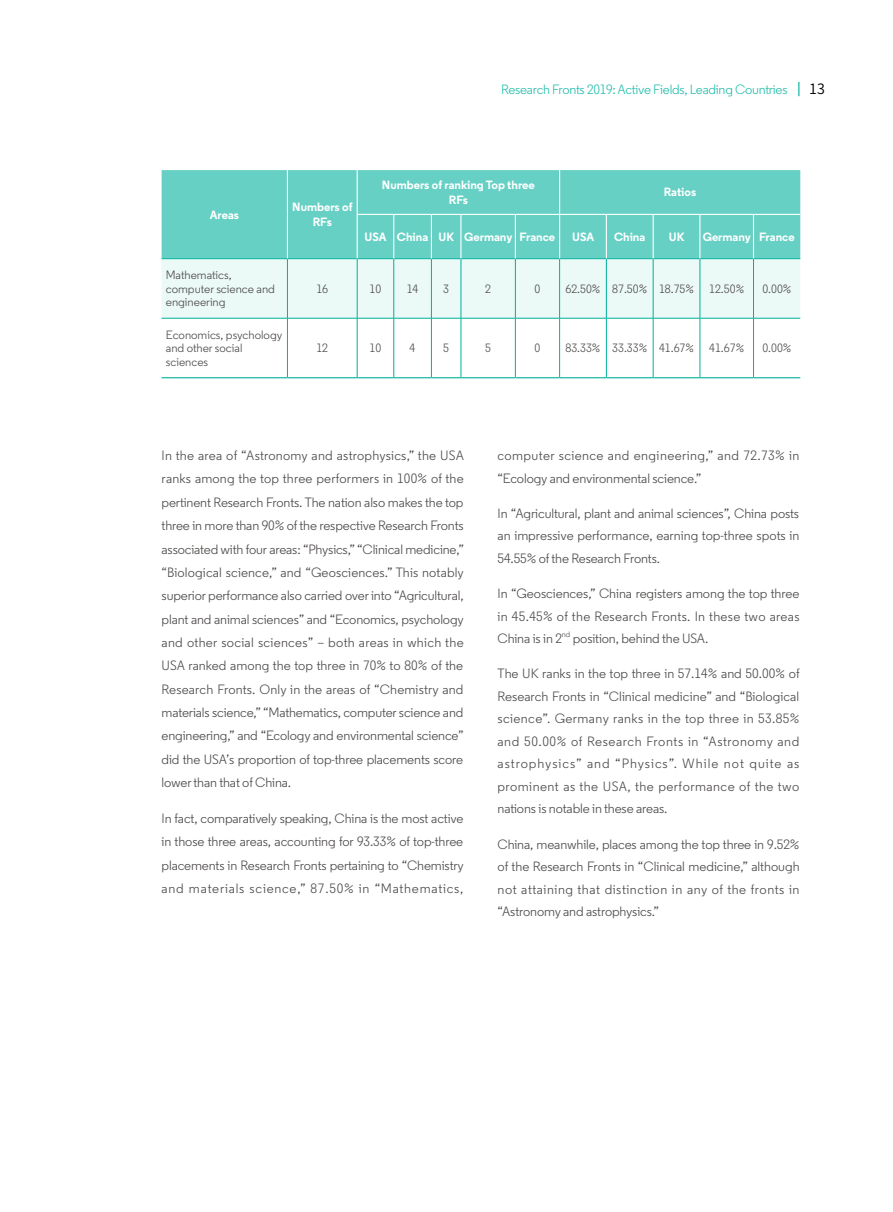
<style>
.page{position:relative;width:893px;height:1212px;background:#fff}
.page>*{position:absolute;margin:0;border:0;box-sizing:border-box;transform-origin:0 0}
.t1{font:14.25px "Source Han Sans CN";color:#000}
.t2{font:13.5px/23.4px "Regular Clarivate";letter-spacing:-.005em;color:#4c4948;text-align:justify}
.t3{font:13.5px/22.5px "Regular Clarivate";letter-spacing:.025em;color:#4c4948}
.t4{font:13.5px "Regular Clarivate";letter-spacing:-.02em;color:#26bdab}
.t5{font:12px/13.5px "Regular Clarivate";color:#4c4948}
.t6{font:700 12px/15px "Regular Clarivate";color:#fff;text-align:center}
.t7{font:7.8px "Regular Clarivate";color:#4c4948}
</style>
<div class="page">
<div style="left:162px;top:170px;width:638px;height:88px;background:#66d0c4"></div>
<div style="left:162px;top:259px;width:638px;height:59px;background:#ebf9f7"></div>
<hr style="left:162px;top:258px;width:125px;height:1px;background:#00b19c">
<hr style="left:287px;top:258px;width:70px;height:1px;background:#00b19c">
<hr style="left:357px;top:258px;width:37px;height:1px;background:#00b19c">
<hr style="left:394px;top:258px;width:37px;height:1px;background:#00b19c">
<hr style="left:431px;top:258px;width:30px;height:1px;background:#00b19c">
<hr style="left:461px;top:258px;width:54px;height:1px;background:#00b19c">
<hr style="left:515px;top:258px;width:45px;height:1px;background:#00b19c">
<hr style="left:560px;top:258px;width:46px;height:1px;background:#00b19c">
<hr style="left:606px;top:258px;width:47px;height:1px;background:#00b19c">
<hr style="left:653px;top:258px;width:47px;height:1px;background:#00b19c">
<hr style="left:700px;top:258px;width:53px;height:1px;background:#00b19c">
<hr style="left:753px;top:258px;width:47px;height:1px;background:#00b19c">
<hr style="left:287px;top:259px;width:1px;height:59px;background:#00b19c">
<hr style="left:357px;top:259px;width:1px;height:59px;background:#00b19c">
<hr style="left:393px;top:259px;width:1px;height:59px;background:#00b19c">
<hr style="left:431px;top:259px;width:1px;height:59px;background:#00b19c">
<hr style="left:461px;top:259px;width:1px;height:59px;background:#00b19c">
<hr style="left:515px;top:259px;width:1px;height:59px;background:#00b19c">
<hr style="left:559px;top:259px;width:1px;height:59px;background:#00b19c">
<hr style="left:606px;top:259px;width:1px;height:59px;background:#00b19c">
<hr style="left:653px;top:259px;width:1px;height:59px;background:#00b19c">
<hr style="left:700px;top:259px;width:1px;height:59px;background:#00b19c">
<hr style="left:753px;top:259px;width:1px;height:59px;background:#00b19c">
<hr style="left:162px;top:318px;width:125px;height:1px;background:#00b19c">
<hr style="left:287px;top:318px;width:70px;height:1px;background:#00b19c">
<hr style="left:287px;top:318px;width:1px;height:59px;background:#00b19c">
<hr style="left:357px;top:318px;width:37px;height:1px;background:#00b19c">
<hr style="left:357px;top:318px;width:1px;height:59px;background:#00b19c">
<hr style="left:394px;top:318px;width:37px;height:1px;background:#00b19c">
<hr style="left:393px;top:318px;width:1px;height:59px;background:#00b19c">
<hr style="left:431px;top:318px;width:30px;height:1px;background:#00b19c">
<hr style="left:431px;top:318px;width:1px;height:59px;background:#00b19c">
<hr style="left:461px;top:318px;width:54px;height:1px;background:#00b19c">
<hr style="left:461px;top:318px;width:1px;height:59px;background:#00b19c">
<hr style="left:515px;top:318px;width:45px;height:1px;background:#00b19c">
<hr style="left:515px;top:318px;width:1px;height:59px;background:#00b19c">
<hr style="left:560px;top:318px;width:46px;height:1px;background:#00b19c">
<hr style="left:559px;top:318px;width:1px;height:59px;background:#00b19c">
<hr style="left:606px;top:318px;width:47px;height:1px;background:#00b19c">
<hr style="left:606px;top:318px;width:1px;height:59px;background:#00b19c">
<hr style="left:653px;top:318px;width:47px;height:1px;background:#00b19c">
<hr style="left:653px;top:318px;width:1px;height:59px;background:#00b19c">
<hr style="left:700px;top:318px;width:53px;height:1px;background:#00b19c">
<hr style="left:700px;top:318px;width:1px;height:59px;background:#00b19c">
<hr style="left:753px;top:318px;width:47px;height:1px;background:#00b19c">
<hr style="left:753px;top:318px;width:1px;height:59px;background:#00b19c">
<hr style="left:287px;top:170px;width:1px;height:44px;background:#fff">
<hr style="left:287px;top:214px;width:1px;height:44px;background:#fff">
<hr style="left:357px;top:170px;width:1px;height:44px;background:#fff">
<hr style="left:559px;top:170px;width:1px;height:44px;background:#fff">
<hr style="left:357px;top:214px;width:37px;height:1px;background:#fff">
<hr style="left:357px;top:215px;width:1px;height:43px;background:#fff">
<hr style="left:394px;top:214px;width:37px;height:1px;background:#fff">
<hr style="left:393px;top:215px;width:1px;height:43px;background:#fff">
<hr style="left:431px;top:214px;width:30px;height:1px;background:#fff">
<hr style="left:431px;top:215px;width:1px;height:43px;background:#fff">
<hr style="left:461px;top:214px;width:54px;height:1px;background:#fff">
<hr style="left:460px;top:215px;width:1px;height:43px;background:#fff">
<hr style="left:515px;top:214px;width:45px;height:1px;background:#fff">
<hr style="left:515px;top:215px;width:1px;height:43px;background:#fff">
<hr style="left:560px;top:214px;width:46px;height:1px;background:#fff">
<hr style="left:559px;top:215px;width:1px;height:43px;background:#fff">
<hr style="left:606px;top:214px;width:47px;height:1px;background:#fff">
<hr style="left:606px;top:215px;width:1px;height:43px;background:#fff">
<hr style="left:653px;top:214px;width:47px;height:1px;background:#fff">
<hr style="left:653px;top:215px;width:1px;height:43px;background:#fff">
<hr style="left:700px;top:214px;width:53px;height:1px;background:#fff">
<hr style="left:699px;top:215px;width:1px;height:43px;background:#fff">
<hr style="left:753px;top:214px;width:47px;height:1px;background:#fff">
<hr style="left:753px;top:215px;width:1px;height:43px;background:#fff">
<hr style="left:162px;top:377px;width:125px;height:1px;background:#00b19c">
<hr style="left:287px;top:377px;width:70px;height:1px;background:#00b19c">
<hr style="left:357px;top:377px;width:37px;height:1px;background:#00b19c">
<hr style="left:394px;top:377px;width:37px;height:1px;background:#00b19c">
<hr style="left:431px;top:377px;width:30px;height:1px;background:#00b19c">
<hr style="left:461px;top:377px;width:54px;height:1px;background:#00b19c">
<hr style="left:515px;top:377px;width:45px;height:1px;background:#00b19c">
<hr style="left:560px;top:377px;width:46px;height:1px;background:#00b19c">
<hr style="left:606px;top:377px;width:47px;height:1px;background:#00b19c">
<hr style="left:653px;top:377px;width:47px;height:1px;background:#00b19c">
<hr style="left:700px;top:377px;width:53px;height:1px;background:#00b19c">
<hr style="left:753px;top:377px;width:47px;height:1px;background:#00b19c">
<svg style="left:798px;top:82px;width:1px;height:14px"></svg>
<p class="t4" style="left:501px;top:81px;width:288px">Research Fronts 2019: Active Fields, Leading Countries</p>
<p class="t1" style="left:809px;top:81px;width:17px">13</p>
<p class="t6" style="left:210px;top:207px;width:31px">Areas</p>
<p class="t6" style="left:292px;top:199px;width:62px">Numbers of<br>RFs</p>
<p class="t6" style="left:382px;top:177px;width:154px">Numbers of ranking Top three<br>RFs</p>
<p class="t6" style="left:664px;top:185px;width:34px">Ratios</p>
<p class="t6" style="left:365px;top:229px;width:192px">USA China UK Germany France</p>
<p class="t6" style="left:572px;top:229px;width:23px">USA</p>
<p class="t6" style="left:614px;top:229px;width:33px">China</p>
<p class="t6" style="left:669px;top:229px;width:17px">UK</p>
<p class="t6" style="left:703px;top:229px;width:93px">Germany France</p>
<p class="t5" style="left:166px;top:268px;width:111px">Mathematics, computer science and engineering</p>
<p class="t5" style="left:166px;top:328px;width:118px">Economics, psychology and other social sciences</p>
<p class="t5" style="left:316px;top:282px;width:13px">16</p>
<p class="t5" style="left:370px;top:282px;width:13px">10</p>
<p class="t5" style="left:407px;top:282px;width:13px">14</p>
<p class="t5" style="left:443px;top:282px;width:7px">3</p>
<p class="t5" style="left:485px;top:282px;width:7px">2</p>
<p class="t5" style="left:534px;top:282px;width:7px">0</p>
<p class="t5" style="left:565px;top:282px;width:130px">62.50% 87.50% 18.75%</p>
<p class="t5" style="left:709px;top:282px;width:37px">12.50%</p>
<p class="t5" style="left:762px;top:282px;width:31px">0.00%</p>
<p class="t5" style="left:316px;top:341px;width:13px">12</p>
<p class="t5" style="left:370px;top:341px;width:13px">10</p>
<p class="t5" style="left:410px;top:341px;width:7px">4</p>
<p class="t5" style="left:443px;top:341px;width:7px">5</p>
<p class="t5" style="left:485px;top:341px;width:7px">5</p>
<p class="t5" style="left:534px;top:341px;width:7px">0</p>
<p class="t5" style="left:565px;top:341px;width:130px">83.33% 33.33% 41.67%</p>
<p class="t5" style="left:709px;top:341px;width:37px">41.67%</p>
<p class="t5" style="left:762px;top:341px;width:31px">0.00%</p>
<p class="t2" style="left:162px;top:444px;width:304px">In the area of “Astronomy and astrophysics,” the USA ranks among the top three performers in 100% of the pertinent Research Fronts. The nation also makes the top three in more than 90% of the respective Research Fronts associated with four areas: “Physics,” “Clinical medicine,” “Biological science,” and “Geosciences.” This notably superior performance also carried over into “Agricultural, plant and animal sciences” and “Economics, psychology and other social sciences” – both areas in which the USA ranked among the top three in 70% to 80% of the Research Fronts. Only in the areas of “Chemistry and materials science,” “Mathematics, computer science and engineering,” and “Ecology and environmental science” did the USA’s proportion of top-three placements score lower than that of China.</p>
<p class="t2" style="left:162px;top:807px;width:304px">In fact, comparatively speaking, China is the most active in those three areas, accounting for 93.33% of top-three placements in Research Fronts pertaining to “Chemistry and materials science,” 87.50% in “Mathematics,</p>
<p class="t3" style="left:497px;top:444px;width:303px">computer science and engineering,” and 72.73% in “Ecology and environmental science.”</p>
<p class="t2" style="left:497px;top:502px;width:303px;line-height:22.5px">In “Agricultural, plant and animal sciences”, China posts an impressive performance, earning top-three spots in 54.55% of the Research Fronts.</p>
<p class="t2" style="left:497px;top:582px;width:304px;line-height:22.5px">In “Geosciences,” China registers among the top three in 45.45% of the Research Fronts. In these two areas China is in 2</p>
<p class="t7" style="left:562px;top:629px;width:10px">nd</p>
<p class="t2" style="left:573px;top:627px;width:137px">position, behind the USA.</p>
<p class="t2" style="left:497px;top:662px;width:304px;line-height:22.5px">The UK ranks in the top three in 57.14% and 50.00% of Research Fronts in “Clinical medicine” and “Biological science”. Germany ranks in the top three in 53.85% and 50.00% of Research Fronts in “Astronomy and astrophysics” and “Physics”. While not quite as prominent as the USA, the performance of the two nations is notable in these areas.</p>
<p class="t2" style="left:497px;top:833px;width:304px;line-height:22.5px">China, meanwhile, places among the top three in 9.52% of the Research Fronts in “Clinical medicine,” although not attaining that distinction in any of the fronts in “Astronomy and astrophysics.”</p>
</div>
